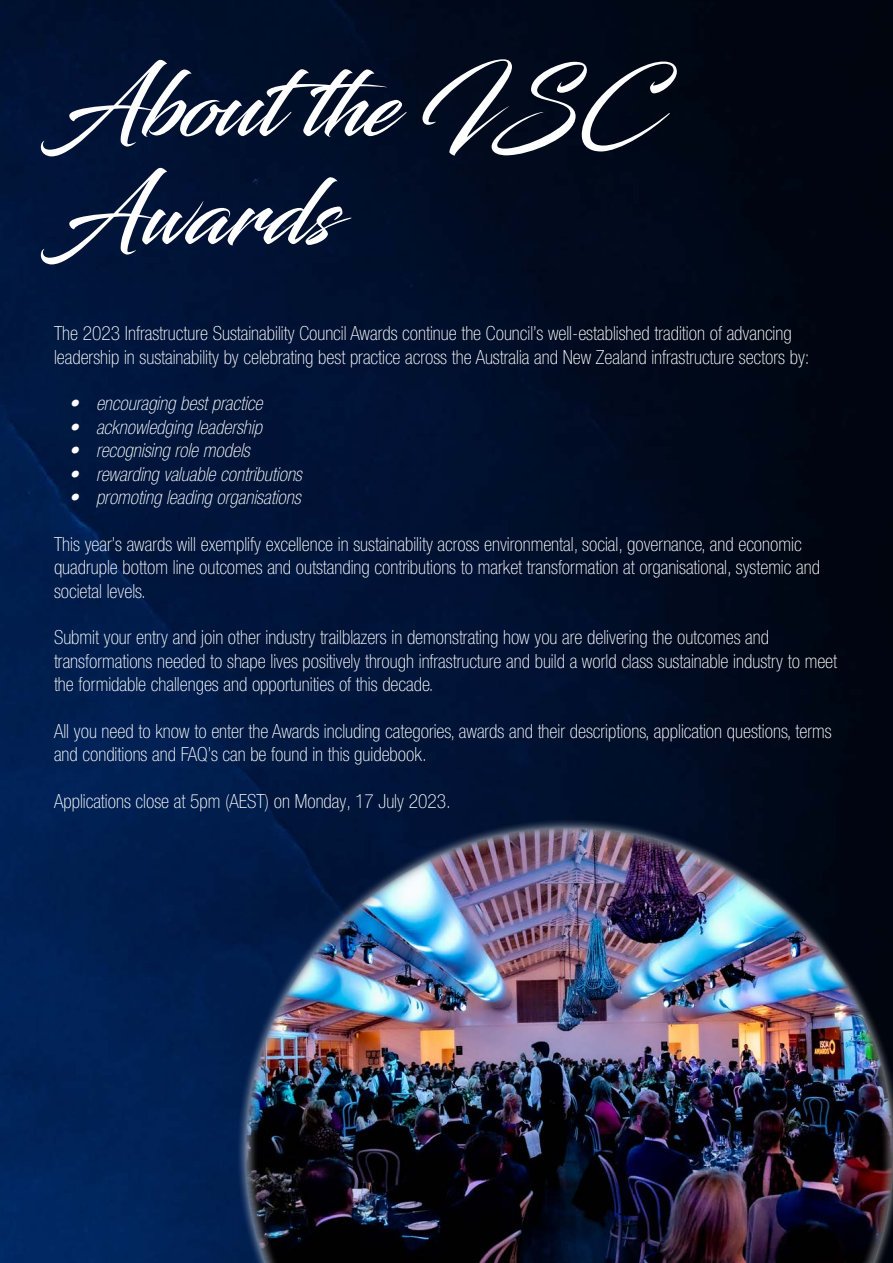
<style>
.page{position:relative;width:893px;height:1263px;background:#fff}
.page>*{position:absolute;margin:0;border:0;box-sizing:border-box;transform-origin:0 0}
.t1{font:90px/108px "Blacksword";color:#fff}
.t2{font:100 condensed 19.5px/23.4px "Helvetica Neue LT Pro";color:#fff}
.t3{font:italic 100 condensed 19.5px "Helvetica Neue LT Pro";color:#fff}
</style>
<div class="page">
<img style="left:0;top:0;width:893px;height:1263px">
<div style="left:236px;top:818px;width:657px;height:445px;background:#fff;opacity:.75"></div>
<img style="left:246px;top:828px;width:647px;height:435px">
<h1 class="t1" style="left:54px;top:50px;width:605px">Aboutthe ISC<br>Awards</h1>
<p class="t2" style="left:54px;top:322px;width:757px">The 2023 Infrastructure Sustainability Council Awards continue the Council’s well-established tradition of advancing leadership in sustainability by celebrating best practice across the Australia and New Zealand infrastructure sectors by:</p>
<p class="t3" style="left:69px;top:392px;width:195px">• encouraging best practice</p>
<p class="t3" style="left:69px;top:416px;width:195px">• acknowledging leadership</p>
<p class="t3" style="left:69px;top:439px;width:182px">• recognising role models</p>
<p class="t3" style="left:69px;top:463px;width:234px">• rewarding valuable contributions</p>
<p class="t3" style="left:69px;top:486px;width:233px">• promoting leading organisations</p>
<p class="t2" style="left:54px;top:532px;width:767px">This year’s awards will exemplify excellence in sustainability across environmental, social, governance, and economic quadruple bottom line outcomes and outstanding contributions to market transformation at organisational, systemic and societal levels.</p>
<p class="t2" style="left:54px;top:626px;width:785px">Submit your entry and join other industry trailblazers in demonstrating how you are delivering the outcomes and transformations needed to shape lives positively through infrastructure and build a world class sustainable industry to meet the formidable challenges and opportunities of this decade.</p>
<p class="t2" style="left:54px;top:719px;width:779px">All you need to know to enter the Awards including categories, awards and their descriptions, application questions, terms and conditions and FAQ’s can be found in this guidebook.</p>
<p class="t2" style="left:54px;top:790px;width:398px">Applications close at 5pm (AEST) on Monday, 17 July 2023.</p>
</div>
